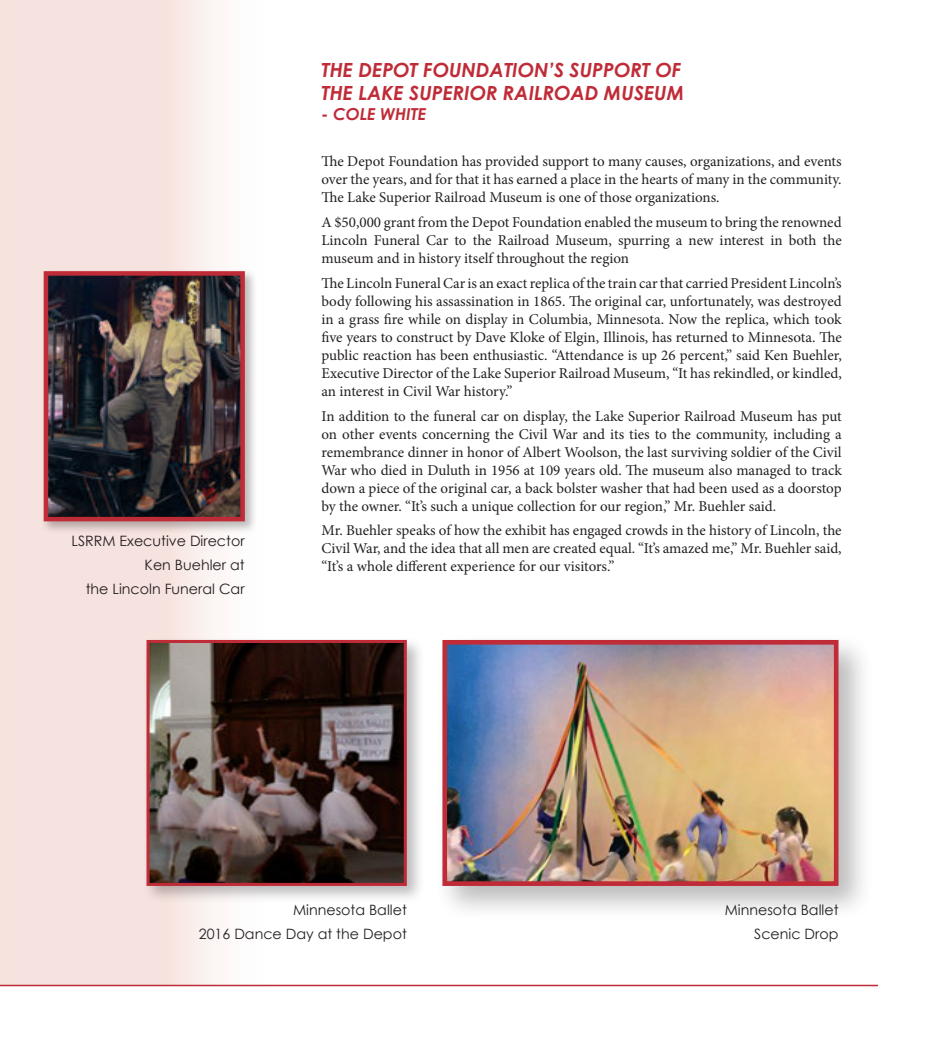
<style>
.page{position:relative;width:932px;height:1053px;background:#fff}
.page>*{position:absolute;margin:0;border:0;box-sizing:border-box;transform-origin:0 0}
.t1{font:italic 700 19.5px/23.4px "Century Gothic";color:#bf2b37}
.t2{font:italic 700 16.5px "Century Gothic";color:#bf2b37}
.t3{font:15px/18px "Minion Pro";color:#231f20;text-align:justify}
.t4{font:14.25px/23.9px "Century Gothic";color:#231f20;text-align:right}
</style>
<div class="page">
<div style="left:0;top:0;width:276px;height:986px;background:linear-gradient(to right,#f3d9d4,#fdf9f8)"></div>
<hr style="left:0;top:985px;width:878px;height:1px;background:#bf2b37">
<div style="left:41px;top:269px;width:216px;height:265px;background:#231f20;opacity:.3"></div>
<img style="left:49px;top:276px;width:191px;height:240px">
<div style="left:44px;top:271px;width:201px;height:250px;border:4px solid #bf2b37"></div>
<div style="left:142px;top:636px;width:283px;height:268px;background:#231f20;opacity:.3"></div>
<img style="left:150px;top:644px;width:253px;height:238px">
<div style="left:146px;top:640px;width:261px;height:246px;border:3px solid #bf2b37"></div>
<div style="left:435px;top:633px;width:438px;height:288px;background:#231f20;opacity:.3"></div>
<img style="left:448px;top:646px;width:384px;height:234px">
<div style="left:442px;top:640px;width:396px;height:246px;border:5px solid #bf2b37"></div>
<p class="t4" style="left:71px;top:529px;width:175px">LSRRM Executive Director<br>Ken Buehler at<br>the Lincoln Funeral Car</p>
<h1 class="t1" style="left:321px;top:57px;width:364px">THE DEPOT FOUNDATION’S SUPPORT OF<br>THE LAKE SUPERIOR RAILROAD MUSEUM</h1>
<p class="t2" style="left:321px;top:103px;width:106px">- COLE WHITE</p>
<p class="t3" style="left:321px;top:153px;width:521px">The Depot Foundation has provided support to many causes, organizations, and events over the years, and for that it has earned a place in the hearts of many in the community.<br>The Lake Superior Railroad Museum is one of those organizations.</p>
<p class="t3" style="left:321px;top:213px;width:522px">A $50,000 grant from the Depot Foundation enabled the museum to bring the renowned Lincoln Funeral Car to the Railroad Museum, spurring a new interest in both the museum and in history itself throughout the region</p>
<p class="t3" style="left:321px;top:274px;width:522px">The Lincoln Funeral Car is an exact replica of the train car that carried President Lincoln’s body following his assassination in 1865. The original car, unfortunately, was destroyed in a grass fire while on display in Columbia, Minnesota. Now the replica, which took five years to construct by Dave Kloke of Elgin, Illinois, has returned to Minnesota. The public reaction has been enthusiastic. “Attendance is up 26 percent,” said Ken Buehler, Executive Director of the Lake Superior Railroad Museum, “It has rekindled, or kindled, an interest in Civil War history.”</p>
<p class="t3" style="left:321px;top:407px;width:522px">In addition to the funeral car on display, the Lake Superior Railroad Museum has put on other events concerning the Civil War and its ties to the community, including a remembrance dinner in honor of Albert Woolson, the last surviving soldier of the Civil War who died in Duluth in 1956 at 109 years old. The museum also managed to track down a piece of the original car, a back bolster washer that had been used as a doorstop by the owner. “It’s such a unique collection for our region,” Mr. Buehler said.</p>
<p class="t3" style="left:321px;top:522px;width:521px">Mr. Buehler speaks of how the exhibit has engaged crowds in the history of Lincoln, the Civil War, and the idea that all men are created equal. “It’s amazed me,” Mr. Buehler said, “It’s a whole different experience for our visitors.”</p>
<p class="t4" style="left:199px;top:898px;width:209px">Minnesota Ballet<br>2016 Dance Day at the Depot</p>
<p class="t4" style="left:724px;top:898px;width:115px">Minnesota Ballet<br>Scenic Drop</p>
</div>
